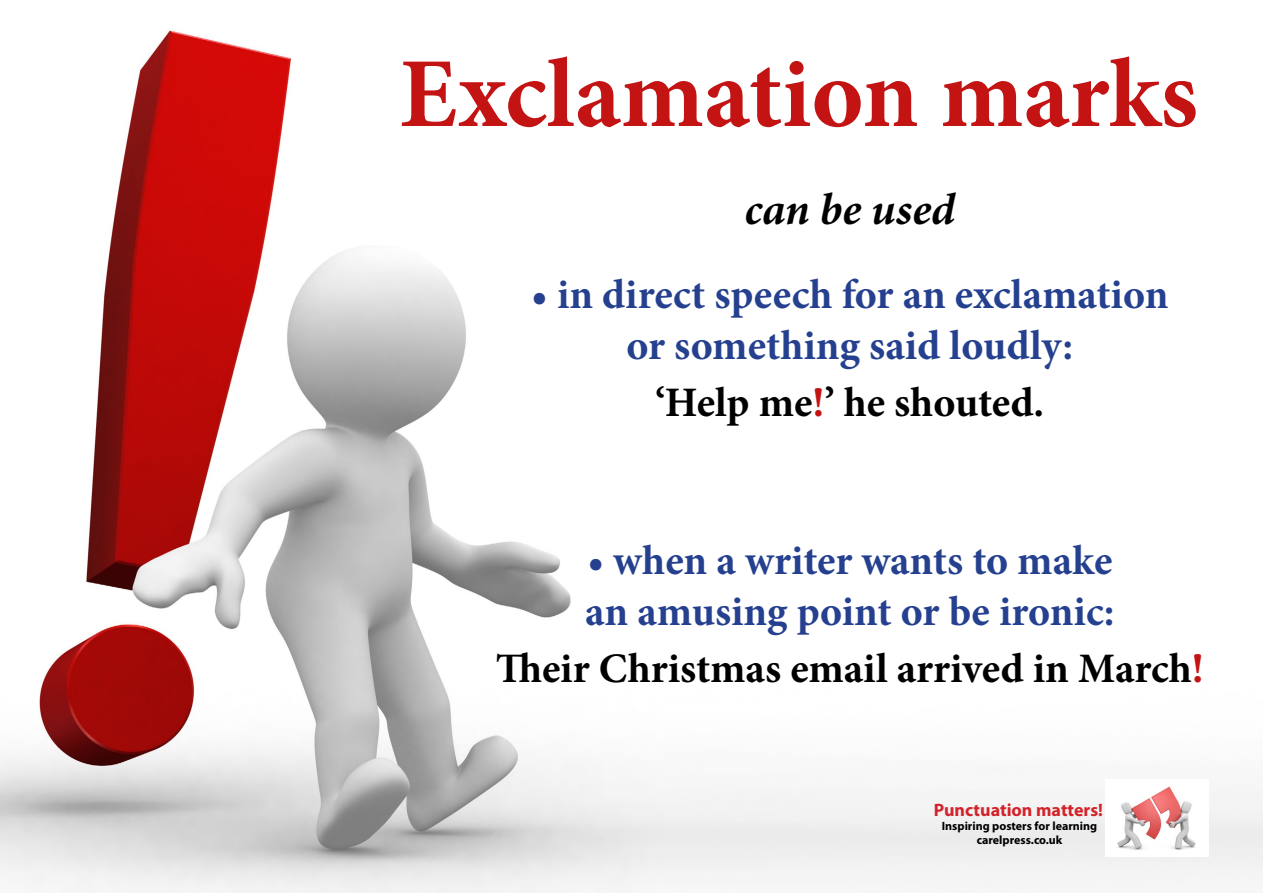
<style>
.page{position:relative;width:1263px;height:893px;background:#fff}
.page>*{position:absolute;margin:0;border:0;box-sizing:border-box;transform-origin:0 0}
.t1{font:700 99px "Minion Pro";color:#c31313}
.t2{font:italic 700 45px "Minion Pro";color:#000}
.t3{font:700 42px/50.4px "Minion Pro";color:#25408f;text-align:center}
.t4{font:700 42px "Minion Pro";color:#000}
.t5{font:700 18px "Myriad Pro";color:#d2232a}
.t6{font:700 12px "Myriad Pro";color:#000}
.s1{color:#c31313}
</style>
<div class="page">
<img style="left:0;top:29px;width:1263px;height:864px">
<img style="left:1105px;top:779px;width:104px;height:78px">
<p class="t1" style="left:399px;top:25px;width:800px">Exclamation marks</p>
<p class="t2" style="left:744px;top:178px;width:212px">can be used</p>
<p class="t3" style="left:531px;top:269px;width:639px">• in direct speech for an exclamation or something said loudly:</p>
<p class="t4" style="left:655px;top:373px;width:390px">‘Help me<span class="s1">!</span>’ he shouted.</p>
<p class="t3" style="left:585px;top:535px;width:531px;text-align:left">• when a writer wants to make an amusing point or be ironic:</p>
<p class="t4" style="left:496px;top:639px;width:710px">Their Christmas email arrived in March<span class="s1">!</span></p>
<p class="t5" style="left:934px;top:798px;width:171px">Punctuation matters!</p>
<p class="t6" style="left:942px;top:818px;width:157px">Inspiring posters for learning</p>
<p class="t6" style="left:977px;top:832px;width:87px">carelpress.co.uk</p>
</div>
